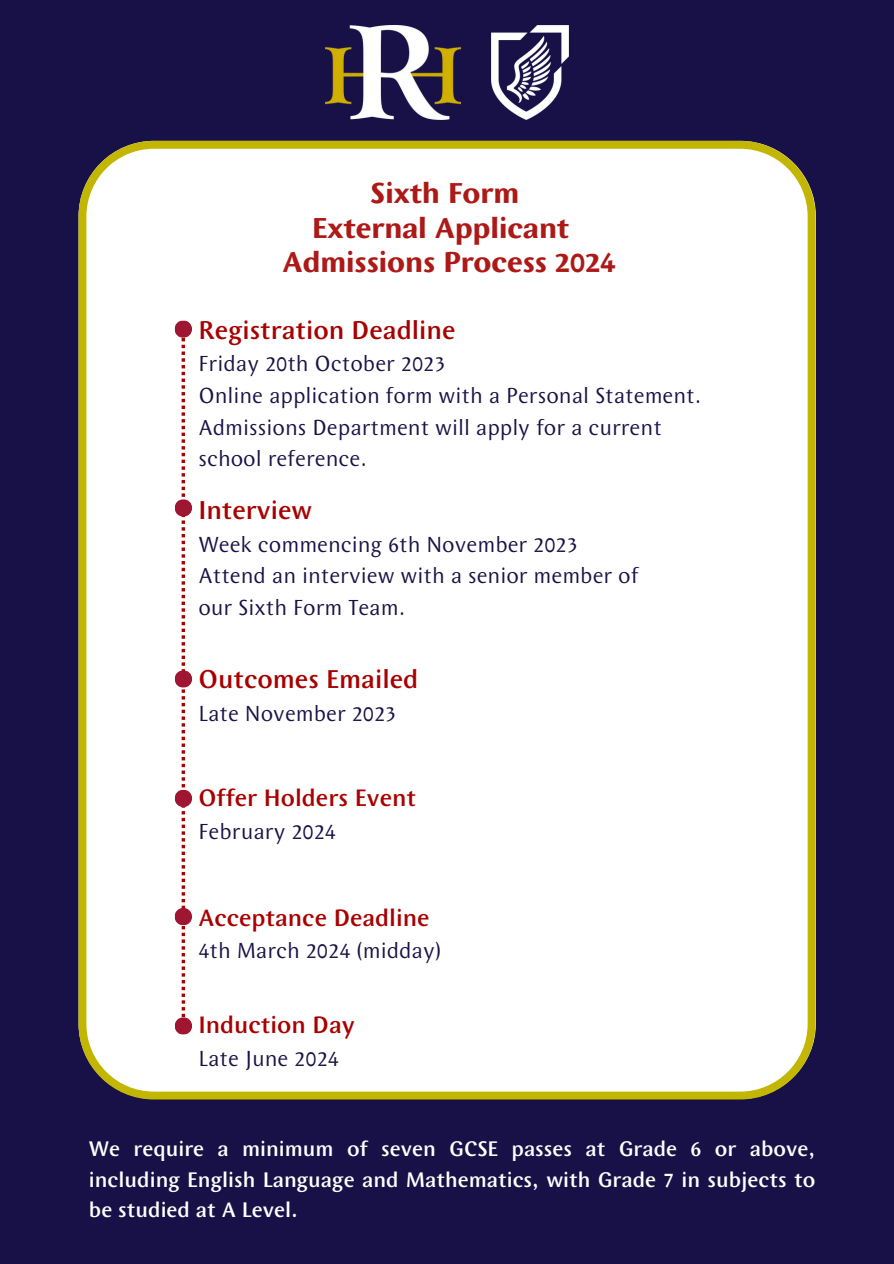
<style>
.page{position:relative;width:894px;height:1264px;background:#fff}
.page>*{position:absolute;margin:0;border:0;box-sizing:border-box;transform-origin:0 0}
.t1{font:700 30px "Wunderlich";color:#ad1917}
.t2{font:500 26.85px "Wunderlich";color:#a80000}
.t3{font:500 24.75px "Wunderlich";color:#a80000}
.t4{font:22.65px/31.5px "Wunderlich";color:#181147}
.t5{font:500 21.9px/30.5px "Wunderlich";color:#fff;text-align:justify}
</style>
<div class="page">
<div style="left:0;top:0;width:893px;height:1263px;background:#181147"></div>
<div style="left:78px;top:141px;width:737px;height:958px;background:#fff"></div>
<svg style="left:181px;top:338px;width:4px;height:679px"></svg>
<div style="left:174px;top:320px;width:18px;height:18px;background:#9e1632;border-radius:50%"></div>
<div style="left:174px;top:499px;width:18px;height:18px;background:#9e1632;border-radius:50%"></div>
<div style="left:174px;top:670px;width:18px;height:18px;background:#9e1632;border-radius:50%"></div>
<div style="left:174px;top:789px;width:18px;height:18px;background:#9e1632;border-radius:50%"></div>
<div style="left:174px;top:907px;width:18px;height:18px;background:#9e1632;border-radius:50%"></div>
<div style="left:174px;top:1017px;width:18px;height:17px;background:#9e1632;border-radius:50%"></div>
<img style="left:325px;top:25px;width:135px;height:95px">
<img style="left:491px;top:25px;width:77px;height:95px">
<p class="t1" style="left:370px;top:175px;width:150px">Sixth Form</p>
<p class="t1" style="left:312px;top:210px;width:259px">External Applicant</p>
<p class="t1" style="left:282px;top:245px;width:334px">Admissions Process 2024</p>
<p class="t2" style="left:198px;top:315px;width:258px">Registration Deadline</p>
<p class="t4" style="left:198px;top:348px;width:249px">Friday 20th October 2023</p>
<p class="t4" style="left:198px;top:380px;width:504px">Online application form with a Personal Statement.</p>
<p class="t4" style="left:198px;top:411px;width:465px">Admissions Department will apply for a current school reference.</p>
<p class="t2" style="left:198px;top:495px;width:115px">Interview</p>
<p class="t4" style="left:198px;top:528px;width:381px">Week commencing 6th November 2023</p>
<p class="t4" style="left:198px;top:560px;width:441px">Attend an interview with a senior member of our Sixth Form Team.</p>
<p class="t2" style="left:198px;top:664px;width:221px">Outcomes Emailed</p>
<p class="t4" style="left:198px;top:697px;width:199px">Late November 2023</p>
<p class="t3" style="left:198px;top:784px;width:219px">Offer Holders Event</p>
<p class="t4" style="left:198px;top:815px;width:139px">February 2024</p>
<p class="t3" style="left:198px;top:903px;width:232px">Acceptance Deadline</p>
<p class="t4" style="left:198px;top:935px;width:244px">4th March 2024 (midday)</p>
<p class="t3" style="left:198px;top:1010px;width:158px">Induction Day</p>
<p class="t4" style="left:198px;top:1042px;width:142px">Late June 2024</p>
<p class="t5" style="left:89px;top:1134px;width:727px">We require a minimum of seven GCSE passes at Grade 6 or above, including English Language and Mathematics, with Grade 7 in subjects to be studied at A Level.</p>
</div>
